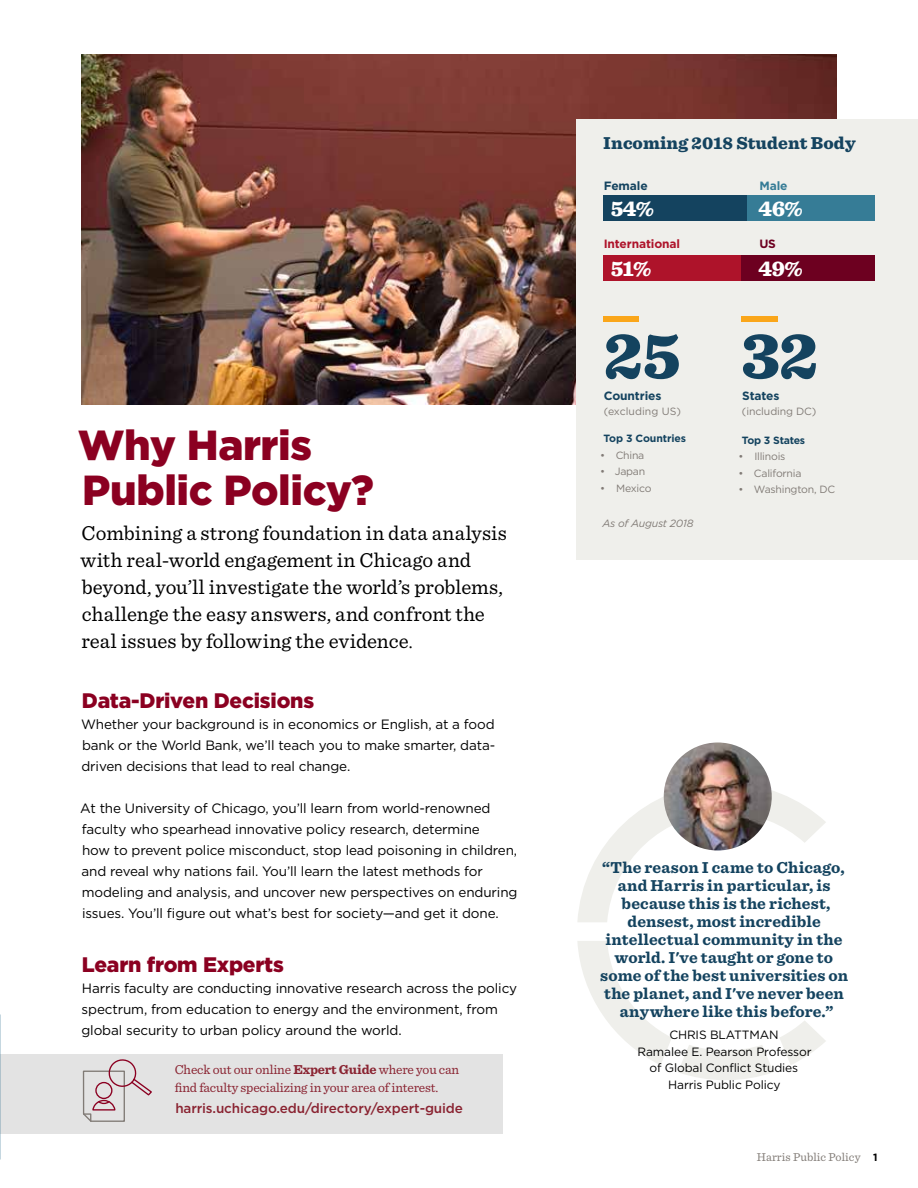
<style>
.page{position:relative;width:918px;height:1188px;background:#fff}
.page>*{position:absolute;margin:0;border:0;box-sizing:border-box;transform-origin:0 0}
.t1{font:900 67.5px "Sentinel";color:#14435f}
.t2{font:900 42px/45px "Gotham";letter-spacing:-.01em;color:#8b0021}
.t3{font:900 22.35px "Sentinel";letter-spacing:-.02em;color:#fff}
.t4{font:21px/27px "Sentinel";letter-spacing:.005em;color:#000}
.t5{font:900 21px "Gotham";letter-spacing:-.01em;color:#8b0021}
.t6{font:900 18px "Sentinel";letter-spacing:.005em;color:#14435f}
.t7{font:700 16.5px/18px "Sentinel";letter-spacing:.01em;color:#14435f;text-align:center}
.t8{font:13.5px/21px "Gotham";letter-spacing:-.01em;color:#000}
.t9{font:13.5px/18px "Sentinel";letter-spacing:-.01em;color:#8a2432}
.t10{font:500 13.5px "Gotham";letter-spacing:-.01em;color:#8a2432}
.t11{font:12px/16.5px "Gotham";letter-spacing:-.01em;color:#000;text-align:center}
.t12{font:700 12px "Gotham";letter-spacing:-.01em;color:#14435f}
.t13{font:12px "Sentinel";letter-spacing:.005em;color:#817b76}
.t14{font:700 12px "Gotham";letter-spacing:-.01em;color:#ae132a}
.t15{font:700 12px "Gotham";color:#367c96}
.t16{font:700 12px "Gotham";color:#6d0020}
.t17{font:10.5px "Gotham";letter-spacing:-.02em;color:#817b76}
.t18{font:700 10.5px "Gotham";letter-spacing:-.02em;color:#14435f}
.t19{font:italic 10.5px "Gotham";letter-spacing:-.02em;color:#817b76}
.t20{font:10.5px "Gotham";letter-spacing:.005em;color:#817b76}
.s1{font-size:18px}
.s2{font-weight:700}
.s3{font-family:"Gotham";font-weight:700;font-size:10.5px;color:#000}
</style>
<div class="page">
<div style="left:0;top:1054px;width:502px;height:80px;background:#e3e3e3"></div>
<img style="left:81px;top:54px;width:756px;height:351px">
<div style="left:576px;top:119px;width:342px;height:440px;background:#efefeb"></div>
<div style="left:603px;top:316px;width:36px;height:6px;background:#faa61a"></div>
<div style="left:742px;top:316px;width:36px;height:6px;background:#faa61a"></div>
<svg style="left:678px;top:1021px;width:148px;height:59px"></svg>
<svg style="left:577px;top:941px;width:95px;height:124px"></svg>
<svg style="left:577px;top:786px;width:249px;height:136px"></svg>
<img style="left:664px;top:742px;width:108px;height:109px;border-radius:54px">
<div style="left:747px;top:195px;width:127px;height:26px;background:#367c96"></div>
<div style="left:603px;top:195px;width:144px;height:26px;background:#14435f"></div>
<div style="left:739px;top:255px;width:135px;height:26px;background:#6d0020"></div>
<div style="left:603px;top:255px;width:138px;height:26px;background:#ae132a"></div>
<svg style="left:82px;top:1059px;width:70px;height:63px"></svg>
<h2 class="t2" style="left:78px;top:423px;width:298px">Why Harris<br>Public Policy?</h2>
<h3 class="t4" style="left:81px;top:518px;width:428px">Combining a strong foundation in data analysis with real-world engagement in Chicago and beyond, you’ll investigate the world’s problems, challenge the easy answers, and confront the real issues by following the evidence<span class="s1">.</span></h3>
<h3 class="t5" style="left:82px;top:686px;width:234px">Data-Driven Decisions</h3>
<p class="t8" style="left:81px;top:713px;width:416px;text-align:justify">Whether your background is in economics or English, at a food bank or the World Bank, we’ll teach you to make smarter, data&shy;driven decisions that lead to real change.</p>
<p class="t8" style="left:80px;top:797px;width:439px">At the University of Chicago, you’ll learn from world-renowned faculty who spearhead innovative policy research, determine<br>how to prevent police misconduct, stop lead poisoning in children, and reveal why nations fail. You’ll learn the latest methods for modeling and analysis, and uncover new perspectives on enduring issues. You’ll figure out what’s best for society—and get it done.</p>
<h3 class="t5" style="left:82px;top:950px;width:203px">Learn from Experts</h3>
<p class="t8" style="left:81px;top:977px;width:437px">Harris faculty are conducting innovative research across the policy spectrum, from education to energy and the environment, from global security to urban policy around the world.</p>
<p class="t9" style="left:175px;top:1060px;width:286px">Check out our online <span class="s2">Expert Guide</span> where you can find faculty specializing in your area of interest.</p>
<p class="t10" style="left:175px;top:1099px;width:289px">harris.uchicago.edu/directory/expert-guide</p>
<h3 class="t6" style="left:603px;top:129px;width:254px">Incoming 2018 Student Body</h3>
<p class="t12" style="left:604px;top:177px;width:45px">Female</p>
<p class="t15" style="left:759px;top:177px;width:30px">Male</p>
<h3 class="t3" style="left:611px;top:191px;width:45px">54%</h3>
<h3 class="t3" style="left:759px;top:191px;width:45px">46%</h3>
<p class="t14" style="left:604px;top:236px;width:78px">International</p>
<p class="t16" style="left:759px;top:236px;width:18px">US</p>
<h3 class="t3" style="left:611px;top:251px;width:42px">51%</h3>
<h3 class="t3" style="left:759px;top:251px;width:45px">49%</h3>
<h1 class="t1" style="left:604px;top:302px;width:216px">25 32</h1>
<p class="t12" style="left:604px;top:388px;width:59px">Countries</p>
<p class="t20" style="left:604px;top:405px;width:79px">(excluding US)</p>
<p class="t18" style="left:604px;top:431px;width:84px">Top 3 Countries</p>
<p class="t17" style="left:600px;top:448px;width:46px">• China</p>
<p class="t17" style="left:600px;top:465px;width:47px">• Japan</p>
<p class="t17" style="left:600px;top:481px;width:53px">• Mexico</p>
<p class="t12" style="left:742px;top:388px;width:39px">States</p>
<p class="t17" style="left:742px;top:405px;width:76px">(including DC)</p>
<p class="t18" style="left:742px;top:433px;width:65px">Top 3 States</p>
<p class="t17" style="left:738px;top:450px;width:49px">• Illinois</p>
<p class="t17" style="left:738px;top:466px;width:65px">• California</p>
<p class="t17" style="left:738px;top:483px;width:98px">• Washington, DC</p>
<p class="t19" style="left:602px;top:517px;width:93px">As of August 2018</p>
<p class="t7" style="left:600px;top:857px;width:249px">“The reason I came to Chicago, and Harris in particular, is because this is the richest, densest, most incredible intellectual community in the world. I've taught or gone to some of the best universities on the planet, and I've never been anywhere like this before.”</p>
<p class="t11" style="left:638px;top:1026px;width:176px">CHRIS BLATTMAN<br>Ramalee E. Pearson Professor of Global Conflict Studies<br>Harris Public Policy</p>
<p class="t13" style="left:757px;top:1148px;width:122px">Harris Public Policy <span class="s3">1</span></p>
</div>
